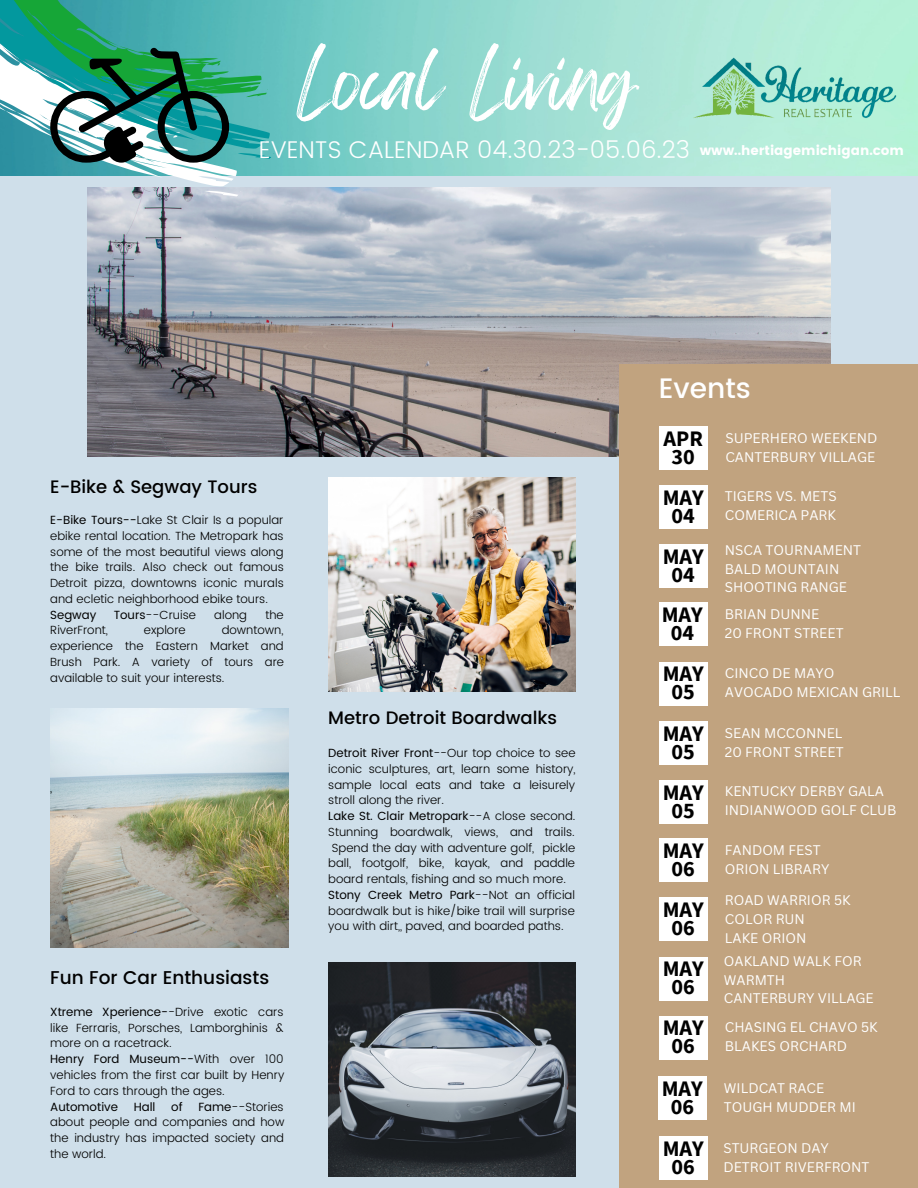
<style>
.page{position:relative;width:918px;height:1188px;background:#cfdfea}
.page>*{position:absolute;margin:0;border:0;box-sizing:border-box;transform-origin:0 0}
.t1{font:65.1px "Feeling Passionate";color:#fff}
.t2{font:500 28.2px "Poppins";color:#fff}
.t3{font:300 24.15px "Poppins";color:#fff}
.t4{font:700 22.2px/18px "Source Sans Pro";color:#000;text-align:center}
.t5{font:500 18.45px "Poppins";color:#000}
.t6{font:500 18px "Poppins";color:#000}
.t7{font:13.65px/18.9px "Canva Sans";color:#fff}
.t8{font:13.35px "Poppins";color:#fff}
.t9{font:300 11.85px/15.8px "Poppins";color:#000;text-align:justify}
.t10{font:11.85px "Poppins";color:#000}
.s1{font-weight:400}
</style>
<div class="page">
<img style="left:50px;top:709px;width:239px;height:238px">
<img style="left:328px;top:478px;width:248px;height:213px">
<img style="left:88px;top:188px;width:742px;height:269px">
<div style="left:620px;top:364px;width:298px;height:824px;background:#c1a37f"></div>
<img style="left:267px;top:0;width:651px;height:175px">
<img style="left:328px;top:962px;width:248px;height:214px">
<div style="left:659px;top:426px;width:49px;height:44px;background:#fff"></div>
<div style="left:659px;top:485px;width:49px;height:43px;background:#fff"></div>
<div style="left:659px;top:544px;width:49px;height:43px;background:#fff"></div>
<div style="left:659px;top:603px;width:49px;height:43px;background:#fff"></div>
<div style="left:659px;top:662px;width:49px;height:44px;background:#fff"></div>
<div style="left:659px;top:721px;width:49px;height:43px;background:#fff"></div>
<div style="left:659px;top:780px;width:49px;height:43px;background:#fff"></div>
<div style="left:659px;top:839px;width:49px;height:43px;background:#fff"></div>
<div style="left:659px;top:898px;width:49px;height:43px;background:#fff"></div>
<div style="left:659px;top:957px;width:49px;height:43px;background:#fff"></div>
<div style="left:659px;top:1016px;width:49px;height:43px;background:#fff"></div>
<div style="left:658px;top:1076px;width:49px;height:43px;background:#fff"></div>
<div style="left:659px;top:1136px;width:49px;height:44px;background:#fff"></div>
<svg style="left:87px;top:221px;width:147px;height:35px;background:#b6bbc6"></svg>
<svg style="left:0;top:0;width:262px;height:10px;background:#3baa9b"></svg>
<img style="left:694px;top:55px;width:202px;height:63px">
<svg style="left:0;top:10px;width:275px;height:211px;background:#65aaa4"></svg>
<h1 class="t1" style="left:297px;top:30px;width:341px">Local Living</h1>
<h3 class="t3" style="left:259px;top:136px;width:433px">EVENTS CALENDAR 04.30.23-05.06.23</h3>
<p class="t8" style="left:700px;top:143px;width:206px">www..hertiagemichigan.com</p>
<h3 class="t6" style="left:50px;top:476px;width:209px">E-Bike &amp; Segway Tours</h3>
<p class="t9" style="left:50px;top:512px;width:235px"><span class="s1">E-Bike Tours--</span>Lake St Clair Is a popular ebike rental location. The Metropark has some of the most beautiful views along the bike trails. Also check out famous Detroit pizza, downtowns iconic murals and ecletic neighborhood ebike tours.</p>
<p class="t10" style="left:50px;top:608px;width:48px">Segway</p>
<p class="t9" style="left:114px;top:607px;width:84px"><span class="s1">Tours</span>--Cruise</p>
<p class="t9" style="left:214px;top:607px;width:34px">along</p>
<p class="t9" style="left:265px;top:607px;width:20px">the</p>
<p class="t9" style="left:50px;top:622px;width:59px">RiverFront,</p>
<p class="t9" style="left:144px;top:622px;width:43px">explore</p>
<p class="t9" style="left:50px;top:622px;width:235px;text-indent:172px">downtown, experience the Eastern Market and Brush Park. A variety of tours are available to suit your interests.</p>
<p class="t9" style="left:50px;top:780px;width:4px">,</p>
<h3 class="t5" style="left:50px;top:967px;width:221px">Fun For Car Enthusiasts</h3>
<p class="t9" style="left:50px;top:1004px;width:236px;text-align:left"><span class="s1">Xtreme Xperience-</span>-Drive exotic cars like Ferraris, Porsches, Lamborghinis &amp; more on a racetrack.<br><span class="s1">Henry Ford Museum--</span>With over 100 vehicles from the first car built by Henry Ford to cars through the ages.</p>
<p class="t10" style="left:50px;top:1100px;width:69px">Automotive</p>
<p class="t10" style="left:134px;top:1100px;width:23px">Hall</p>
<p class="t10" style="left:171px;top:1100px;width:13px">of</p>
<p class="t9" style="left:50px;top:1099px;width:236px;text-indent:148px"><span class="s1">Fame</span>--Stories about people and companies and how the industry has impacted society and the world.</p>
<h3 class="t6" style="left:328px;top:707px;width:230px">Metro Detroit Boardwalks</h3>
<p class="t9" style="left:328px;top:745px;width:249px;text-align:left"><span class="s1">Detroit River Front</span>--Our top choice to see iconic sculptures, art, learn some history, sample local eats and take a leisurely stroll along the river.<br><span class="s1">Lake St. Clair Metropark</span>--A close second.<br>Stunning boardwalk, views, and trails.<br>Spend the day with adventure golf, pickle ball, footgolf, bike, kayak, and paddle board rentals, fishing and so much more.<br><span class="s1">Stony Creek Metro Park</span>--Not an official boardwalk but is hike/bike trail will surprise you with dirt,, paved, and boarded paths.</p>
<h2 class="t2" style="left:659px;top:372px;width:94px">Events</h2>
<h3 class="t4" style="left:664px;top:429px;width:41px">APR<br>30</h3>
<h3 class="t4" style="left:663px;top:488px;width:43px">MAY<br>04</h3>
<h3 class="t4" style="left:663px;top:547px;width:43px">MAY<br>04</h3>
<h3 class="t4" style="left:662px;top:605px;width:43px">MAY<br>04</h3>
<h3 class="t4" style="left:663px;top:664px;width:43px">MAY<br>05</h3>
<h3 class="t4" style="left:663px;top:724px;width:43px">MAY<br>05</h3>
<h3 class="t4" style="left:663px;top:783px;width:43px">MAY<br>05</h3>
<h3 class="t4" style="left:663px;top:842px;width:43px">MAY<br>06</h3>
<h3 class="t4" style="left:663px;top:900px;width:43px">MAY<br>06</h3>
<h3 class="t4" style="left:663px;top:959px;width:43px">MAY<br>06</h3>
<h3 class="t4" style="left:663px;top:1018px;width:43px">MAY<br>06</h3>
<h3 class="t4" style="left:662px;top:1079px;width:43px">MAY<br>06</h3>
<h3 class="t4" style="left:663px;top:1139px;width:43px">MAY<br>06</h3>
<p class="t7" style="left:725px;top:428px;width:154px">SUPERHERO WEEKEND<br>CANTERBURY VILLAGE</p>
<p class="t7" style="left:725px;top:487px;width:113px">TIGERS VS. METS<br>COMERICA PARK</p>
<p class="t7" style="left:725px;top:540px;width:138px">NSCA TOURNAMENT<br>BALD MOUNTAIN<br>SHOOTING RANGE</p>
<p class="t7" style="left:725px;top:605px;width:120px">BRIAN DUNNE<br>20 FRONT STREET</p>
<p class="t7" style="left:725px;top:663px;width:177px">CINCO DE MAYO<br>AVOCADO MEXICAN GRILL</p>
<p class="t7" style="left:725px;top:723px;width:120px">SEAN MCCONNEL<br>20 FRONT STREET</p>
<p class="t7" style="left:725px;top:781px;width:173px">KENTUCKY DERBY GALA<br>INDIANWOOD GOLF CLUB</p>
<p class="t7" style="left:725px;top:840px;width:106px">FANDOM FEST<br>ORION LIBRARY</p>
<p class="t7" style="left:725px;top:890px;width:127px">ROAD WARRIOR 5K<br>COLOR RUN<br>LAKE ORION</p>
<p class="t7" style="left:724px;top:951px;width:151px">OAKLAND WALK FOR<br>WARMTH<br>CANTERBURY VILLAGE</p>
<p class="t7" style="left:725px;top:1018px;width:154px">CHASING EL CHAVO 5K<br>BLAKES ORCHARD</p>
<p class="t7" style="left:724px;top:1078px;width:133px">WILDCAT RACE<br>TOUGH MUDDER MI</p>
<p class="t7" style="left:723px;top:1138px;width:148px">STURGEON DAY<br>DETROIT RIVERFRONT</p>
</div>
